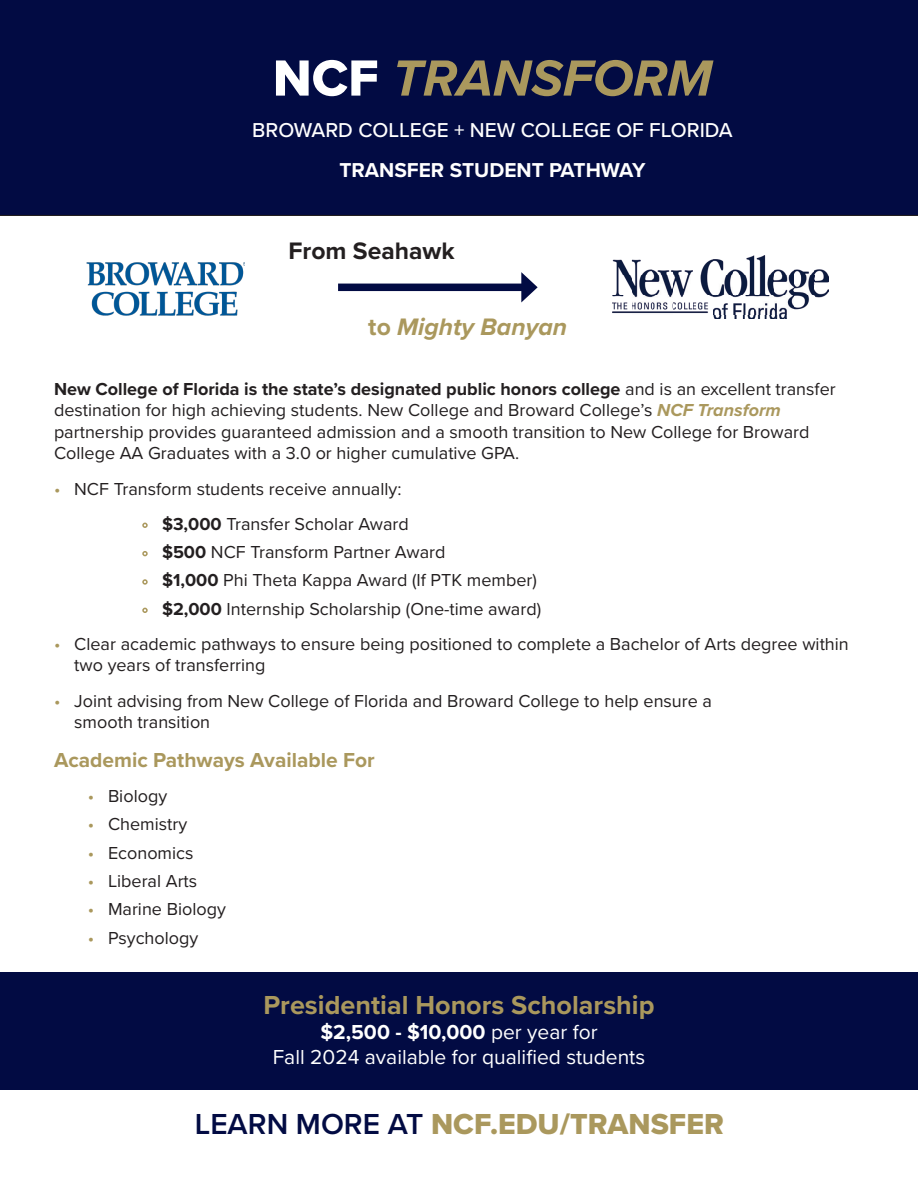
<style>
.page{position:relative;width:918px;height:1188px;background:#fff}
.page>*{position:absolute;margin:0;border:0;box-sizing:border-box;transform-origin:0 0}
.t1{font:italic 700 52.65px "Proxima Nova";color:#aa985d}
.t2{font:30px "Proxima Nova Extrabld";color:#aa985d}
.t3{font:700 27px "Proxima Nova";color:#aa985d}
.t4{font:italic 700 24.75px "Proxima Nova";color:#aa985d}
.t5{font:700 24.75px "Proxima Nova";color:#231f20}
.t6{font:21px/25.2px "Proxima Nova";color:#fff;text-align:center}
.Bullets{font:700 21px "Proxima Nova";color:#aa985d}
.t7{font:500 20.85px "Proxima Nova";color:#fff}
.t8{font:700 20.85px "Proxima Nova";color:#fff}
.Bullets_2{font:18px/21.6px "Proxima Nova";color:#231f20}
.s1{font-family:"Proxima Nova Extrabld";font-weight:400;font-style:normal;color:#fff}
.s2{font-style:normal}
.s3{font-weight:700}
.s4{font-weight:700;font-style:italic;color:#aa985d}
.s5{color:#aa985d}
.s6{font-family:"Proxima Nova";font-weight:600;color:#020b43}
</style>
<div class="page">
<div style="left:0;top:0;width:918px;height:216px;background:#020b43"></div>
<img style="left:86px;top:262px;width:159px;height:54px">
<img style="left:612px;top:255px;width:216px;height:64px">
<div style="left:338px;top:284px;width:190px;height:7px;background:#020b43"></div>
<svg style="left:521px;top:272px;width:17px;height:30px"></svg>
<div style="left:0;top:972px;width:918px;height:117px;background:#020b43"></div>
<p class="t1" style="left:273px;top:39px;width:441px"><span class="s1">NCF</span> TRANSFORM</p>
<p class="t7" style="left:252px;top:115px;width:482px">BROWARD COLLEGE + NEW COLLEGE OF FLORIDA</p>
<p class="t8" style="left:339px;top:154px;width:308px">TRANSFER STUDENT PATHWAY</p>
<p class="t5" style="left:288px;top:233px;width:168px">From Seahawk</p>
<p class="t4" style="left:368px;top:308px;width:200px"><span class="s2">to</span> Mighty Banyan</p>
<p class="Bullets_2" style="left:54px;top:377px;width:783px"><span class="s3">New College of Florida is the state’s designated public honors college</span> and is an excellent transfer destination for high achieving students. New College and Broward College’s <span class="s4">NCF Transform </span>partnership provides guaranteed admission and a smooth transition to New College for Broward College AA Graduates with a 3.0 or higher cumulative GPA.</p>
<p class="Bullets_2" style="left:54px;top:477px;width:349px"><span class="s5">•</span> NCF Transform students receive annually:</p>
<p class="Bullets_2" style="left:142px;top:512px;width:269px"><span class="s5">•</span> <span class="s3">$3,000</span> Transfer Scholar Award</p>
<p class="Bullets_2" style="left:142px;top:540px;width:305px"><span class="s5">•</span> <span class="s3">$500</span> NCF Transform Partner Award</p>
<p class="Bullets_2" style="left:142px;top:569px;width:397px"><span class="s5">•</span> <span class="s3">$1,000</span> Phi Theta Kappa Award (If PTK member)</p>
<p class="Bullets_2" style="left:142px;top:597px;width:401px"><span class="s5">•</span> <span class="s3">$2,000</span> Internship Scholarship (One-time award)</p>
<p class="Bullets_2" style="left:74px;top:632px;width:776px;text-indent:-20px"><span class="s5">•</span> Clear academic pathways to ensure being positioned to complete a Bachelor of Arts degree within two years of transferring</p>
<p class="Bullets_2" style="left:74px;top:689px;width:639px;text-indent:-20px"><span class="s5">•</span> Joint advising from New College of Florida and Broward College to help ensure a smooth transition</p>
<p class="Bullets" style="left:54px;top:744px;width:322px">Academic Pathways Available For</p>
<p class="Bullets_2" style="left:88px;top:784px;width:81px"><span class="s5">•</span> Biology</p>
<p class="Bullets_2" style="left:88px;top:813px;width:101px"><span class="s5">•</span> Chemistry</p>
<p class="Bullets_2" style="left:88px;top:841px;width:107px"><span class="s5">•</span> Economics</p>
<p class="Bullets_2" style="left:88px;top:869px;width:111px"><span class="s5">•</span> Liberal Arts</p>
<p class="Bullets_2" style="left:88px;top:898px;width:140px"><span class="s5">•</span> Marine Biology</p>
<p class="Bullets_2" style="left:88px;top:926px;width:112px"><span class="s5">•</span> Psychology</p>
<p class="t3" style="left:263px;top:984px;width:393px">Presidential Honors Scholarship</p>
<p class="t6" style="left:273px;top:1018px;width:374px"><span class="s3">$2,500 - $10,000</span> per year for<br>Fall 2024 available for qualified students</p>
<p class="t2" style="left:195px;top:1102px;width:531px"><span class="s6">LEARN MORE AT</span> NCF.EDU/TRANSFER</p>
</div>
